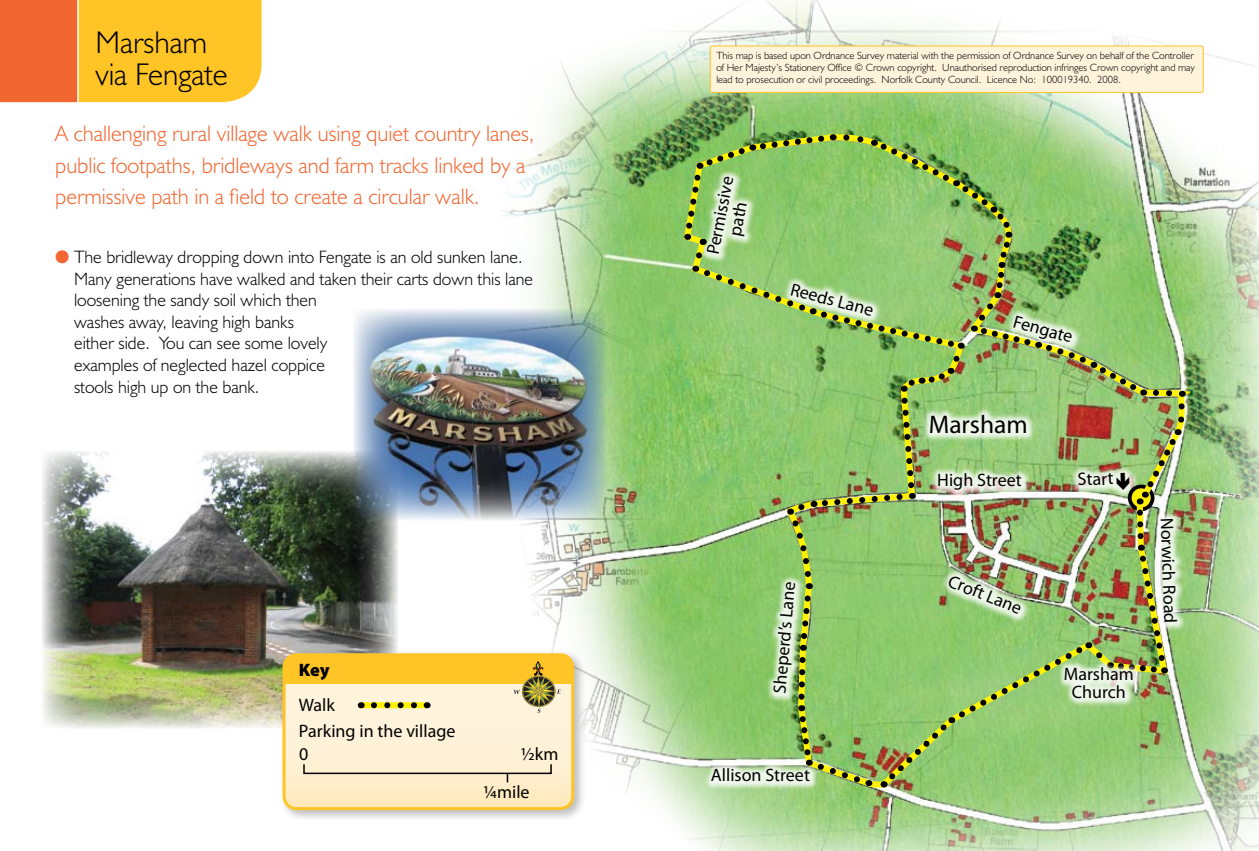
<style>
.page{position:relative;width:1259px;height:851px;background:#fff}
.page>*{position:absolute;margin:0;border:0;box-sizing:border-box;transform-origin:0 0}
.t1{font:300 31.5px/31.5px "Humanist 521 BT";color:#000}
.t2{font:25.5px "Myriad Pro";color:#000}
.t3{font:300 22.5px/31.5px "Humanist 521 BT";color:#f26631}
.t4{font:300 18px/21.6px "Humanist 521 BT";color:#000}
.t5{font:18px/18px "Myriad Pro";color:#000;text-align:center}
.t6{font:900 18px "Myriad Pro";color:#000}
.t7{font:300 10.5px/12px "Humanist 521 BT";color:#000;text-align:justify}
.s1{color:#f26631}
</style>
<div class="page">
<img style="left:42px;top:451px;width:356px;height:277px">
<img style="left:503px;top:0;width:756px;height:851px">
<svg style="left:0;top:0;width:262px;height:102px;background:#fba82c"></svg>
<img style="left:353px;top:309px;width:253px;height:211px">
<div style="left:710px;top:46px;width:493px;height:46px;background:#fff3dc;border-radius:2px"></div>
<div style="left:710px;top:46px;width:493px;height:47px;border:1px solid #ffc425;border-radius:2px"></div>
<div style="left:1152px;top:509px;width:90px;height:178px;background:#fff;opacity:.85"></div>
<div style="left:277px;top:648px;width:322px;height:187px;background:#000;opacity:.25"></div>
<svg style="left:284px;top:684px;width:289px;height:124px;background:#feefd3"></svg>
<div style="left:284px;top:654px;width:289px;height:30px;background:#ffc425"></div>
<div style="left:282px;top:653px;width:292px;height:157px;border:3px solid #ffc425;border-radius:13px"></div>
<svg style="left:514px;top:661px;width:47px;height:51px"></svg>
<svg style="left:362px;top:702px;width:65px;height:6px"></svg>
<svg style="left:374px;top:702px;width:46px;height:6px"></svg>
<div style="left:303px;top:764px;width:249px;height:10px;border:2px solid #000"></div>
<svg style="left:680px;top:128px;width:513px;height:723px;background:#b4d5a0"></svg>
<div style="left:1056px;top:658px;width:142px;height:105px;background:#fff;opacity:.85"></div>
<img style="left:681px;top:131px;width:506px;height:659px">
<h1 class="t1" style="left:95px;top:26px;width:134px">Marsham via Fengate</h1>
<h3 class="t3" style="left:55px;top:117px;width:481px">A challenging rural village walk using quiet country lanes, public footpaths, bridleways and farm tracks linked by a permissive path in a field to create a circular walk.</h3>
<p class="t4" style="left:74px;top:246px;width:460px;text-indent:-19px"><span class="s1">●</span> The bridleway dropping down into Fengate is an old sunken lane.<br>Many generations have walked and taken their carts down this lane loosening the sandy soil which then<br>washes away, leaving high banks<br>either side. You can see some lovely<br>examples of neglected hazel coppice<br>stools high up on the bank.</p>
<h3 class="t6" style="left:299px;top:658px;width:32px">Key</h3>
<h3 class="t5" style="left:299px;top:692px;width:158px;line-height:25.8px;text-align:left">Walk<br>Parking in the village</h3>
<h3 class="t5" style="left:299px;top:744px;width:11px">0</h3>
<h3 class="t5" style="left:483px;top:734px;width:76px;line-height:37.8px;text-align:left;text-indent:37px">½km ¼mile</h3>
<p class="t7" style="left:716px;top:49px;width:480px">This map is based upon Ordnance Survey material with the permission of Ordnance Survey on behalf of the Controller of Her Majesty’s Stationery Office © Crown copyright. Unauthorised reproduction infringes Crown copyright and may lead to prosecution or civil proceedings. Norfolk County Council. Licence No: 100019340. 2008.</p>
<h3 class="t5" style="left:703px;top:252px;width:81px;rotate:-79deg">Permissive path</h3>
<h3 class="t5" style="left:793px;top:279px;width:87px;rotate:15deg">Reeds Lane</h3>
<h3 class="t5" style="left:770px;top:692px;width:114px;rotate:-85deg">Sheperd’s Lane</h3>
<h3 class="t5" style="left:711px;top:765px;width:100px">Allison Street</h3>
<h3 class="t5" style="left:1016px;top:311px;width:62px;rotate:16deg">Fengate</h3>
<h2 class="t2" style="left:928px;top:408px;width:101px">Marsham</h2>
<h3 class="t5" style="left:937px;top:470px;width:86px">High Street</h3>
<h3 class="t5" style="left:952px;top:571px;width:79px;rotate:22deg">Croft Lane</h3>
<h3 class="t5" style="left:1077px;top:470px;width:37px;rotate:-2deg">Start</h3>
<h3 class="t5" style="left:1063px;top:664px;width:71px">Marsham<br>Church</h3>
<h3 class="t5" style="left:1176px;top:517px;width:107px;rotate:88deg">Norwich Road</h3>
</div>
